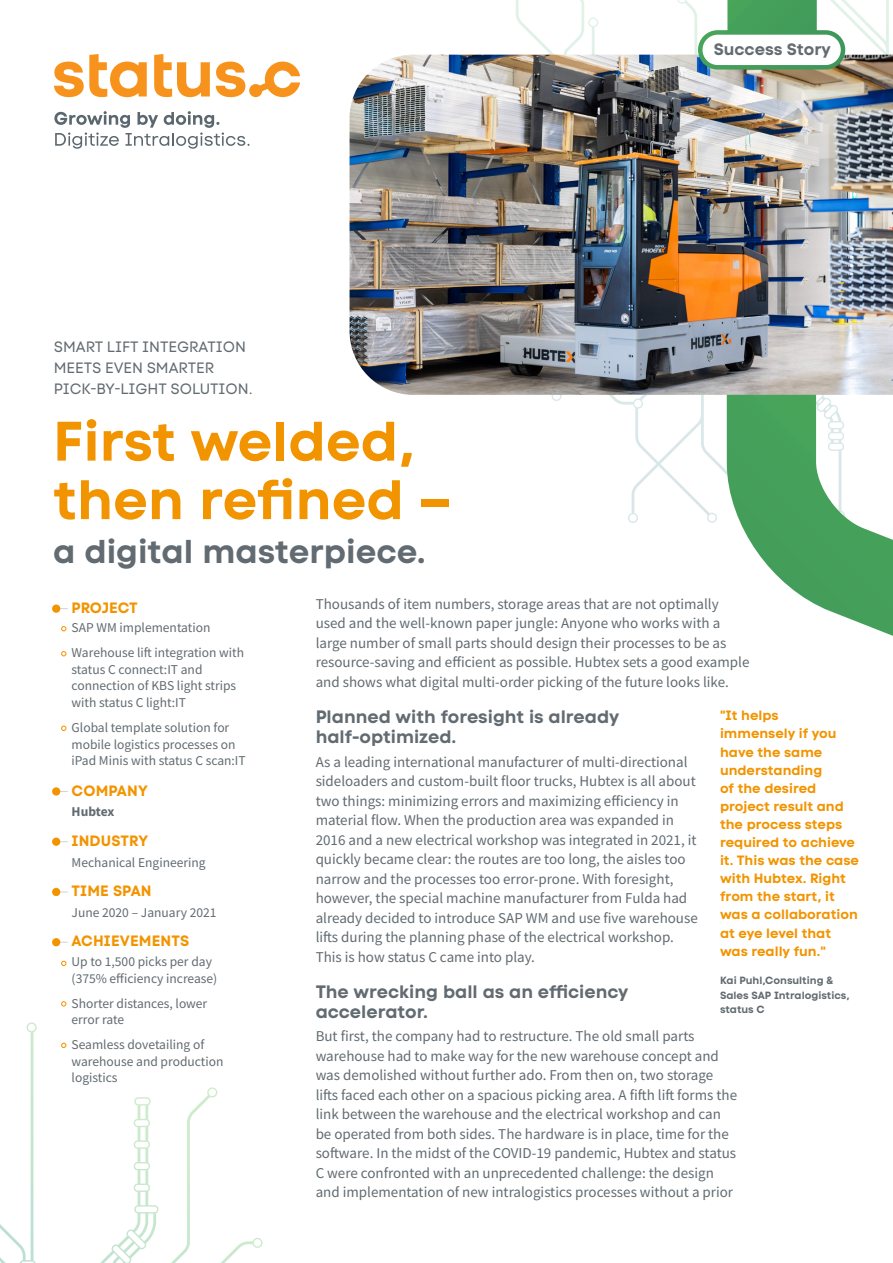
<style>
.page{position:relative;width:893px;height:1263px;background:#fff}
.page>*{position:absolute;margin:0;border:0;box-sizing:border-box;transform-origin:0 0}
.t1{font:700 55.5px/58.5px "Code Next";color:#f29400}
.t2{font:700 33px "Code Next";color:#626b71}
.t3{font:700 18px/19.5px "Code Next";color:#626b71}
.t4{font:700 16.5px "Code Next";color:#626b71}
.t5{font:15px/19.5px "Source Sans Pro";color:#626b71}
.t6{font:15px/21px "Code Next";color:#626b71}
.t7{font:700 15px "Code Next";letter-spacing:.01em;color:#f29400}
.t8{font:700 15px "Code Next";letter-spacing:-.01em;color:#f29400}
.t9{font:13.5px/16.5px "Source Sans Pro";color:#626b71}
.t10{font:700 13.5px/18.1px "Code Next";color:#f29400}
.t11{font:700 13.5px "Source Sans Pro";letter-spacing:-.015em;color:#626b71}
.t12{font:700 10.5px/14.2px "Code Next";color:#626b71}
</style>
<div class="page">
<svg style="left:410px;top:0;width:232px;height:55px"></svg>
<svg style="left:0;top:1027px;width:263px;height:236px"></svg>
<svg style="left:682px;top:395px;width:211px;height:241px"></svg>
<div style="left:727px;top:0;width:90px;height:231px;background:#449f5a"></div>
<img style="left:350px;top:55px;width:543px;height:340px">
<div style="left:700px;top:32px;width:143px;height:35px;background:#fff;border-radius:17px"></div>
<div style="left:698px;top:30px;width:147px;height:40px;border:4px solid #fff;border-radius:17px"></div>
<div style="left:52px;top:604px;width:8px;height:9px;background:#f29400;border-radius:50%"></div>
<svg style="left:61px;top:626px;width:5px;height:5px"></svg>
<svg style="left:61px;top:651px;width:5px;height:5px"></svg>
<svg style="left:61px;top:726px;width:5px;height:5px"></svg>
<div style="left:52px;top:787px;width:8px;height:8px;background:#f29400;border-radius:50%"></div>
<div style="left:52px;top:837px;width:8px;height:9px;background:#f29400;border-radius:50%"></div>
<div style="left:52px;top:888px;width:8px;height:8px;background:#f29400;border-radius:50%"></div>
<div style="left:52px;top:938px;width:8px;height:8px;background:#f29400;border-radius:50%"></div>
<svg style="left:61px;top:961px;width:5px;height:5px"></svg>
<svg style="left:61px;top:1001px;width:5px;height:5px"></svg>
<svg style="left:61px;top:1043px;width:5px;height:5px"></svg>
<svg style="left:54px;top:111px;width:196px;height:38px"></svg>
<svg style="left:54px;top:54px;width:246px;height:43px"></svg>
<p class="t6" style="left:54px;top:337px;width:200px">SMART LIFT INTEGRATION<br>MEETS EVEN SMARTER<br>PICK-BY-LIGHT SOLUTION.</p>
<p class="t4" style="left:714px;top:40px;width:119px">Success Story</p>
<h1 class="t1" style="left:53px;top:413px;width:399px">First welded, then refined –</h1>
<h2 class="t2" style="left:53px;top:531px;width:374px">a digital masterpiece.</h2>
<p class="t5" style="left:316px;top:594px;width:435px">Thousands of item numbers, storage areas that are not optimally used and the well-known paper jungle: Anyone who works with a large number of small parts should design their processes to be as resource-saving and efficient as possible. Hubtex sets a good example and shows what digital multi-order picking of the future looks like.</p>
<p class="t3" style="left:316px;top:707px;width:305px">Planned with foresight is already half-optimized.</p>
<p class="t5" style="left:316px;top:752px;width:384px">As a leading international manufacturer of multi-directional sideloaders and custom-built floor trucks, Hubtex is all about two things: minimizing errors and maximizing efficiency in material flow. When the production area was expanded in 2016 and a new electrical workshop was integrated in 2021, it quickly became clear: the routes are too long, the aisles too narrow and the processes too error-prone. With foresight, however, the special machine manufacturer from Fulda had already decided to introduce SAP WM and use five warehouse lifts during the planning phase of the electrical workshop.<br>This is how status C came into play.</p>
<p class="t3" style="left:316px;top:982px;width:314px">The wrecking ball as an efficiency accelerator.</p>
<p class="t5" style="left:316px;top:1026px;width:423px">But first, the company had to restructure. The old small parts warehouse had to make way for the new warehouse concept and was demolished without further ado. From then on, two storage lifts faced each other on a spacious picking area. A fifth lift forms the link between the warehouse and the electrical workshop and can be operated from both sides. The hardware is in place, time for the software. In the midst of the COVID-19 pandemic, Hubtex and status C were confronted with an unprecedented challenge: the design and implementation of new intralogistics processes without a prior</p>
<p class="t8" style="left:72px;top:598px;width:68px">PROJECT</p>
<p class="t9" style="left:72px;top:615px;width:174px;line-height:25px">SAP WM implementation<br>Warehouse lift integration with</p>
<p class="t9" style="left:72px;top:661px;width:166px">status C connect:IT and connection of KBS light strips with status C light:IT</p>
<p class="t9" style="left:72px;top:719px;width:176px">Global template solution for mobile logistics processes on iPad Minis with status C scan:IT</p>
<p class="t7" style="left:72px;top:781px;width:78px">COMPANY</p>
<p class="t11" style="left:72px;top:803px;width:44px">Hubtex</p>
<p class="t7" style="left:72px;top:831px;width:78px">INDUSTRY</p>
<p class="t9" style="left:72px;top:854px;width:136px">Mechanical Engineering</p>
<p class="t7" style="left:72px;top:882px;width:82px">TIME SPAN</p>
<p class="t9" style="left:72px;top:904px;width:147px">June 2020 – January 2021</p>
<p class="t7" style="left:72px;top:932px;width:119px">ACHIEVEMENTS</p>
<p class="t9" style="left:72px;top:953px;width:147px">Up to 1,500 picks per day (375% efficiency increase)</p>
<p class="t9" style="left:72px;top:995px;width:137px">Shorter distances, lower error rate</p>
<p class="t9" style="left:72px;top:1036px;width:153px">Seamless dovetailing of warehouse and production logistics</p>
<p class="t10" style="left:720px;top:707px;width:140px">"It helps<br>immensely if you have the same understanding<br>of the desired project result and the process steps required to achieve it. This was the case with Hubtex. Right from the start, it was a collaboration at eye level that was really fun."</p>
<p class="t12" style="left:720px;top:974px;width:131px">Kai Puhl,Consulting &amp;<br>Sales SAP Intralogistics, status C</p>
</div>
